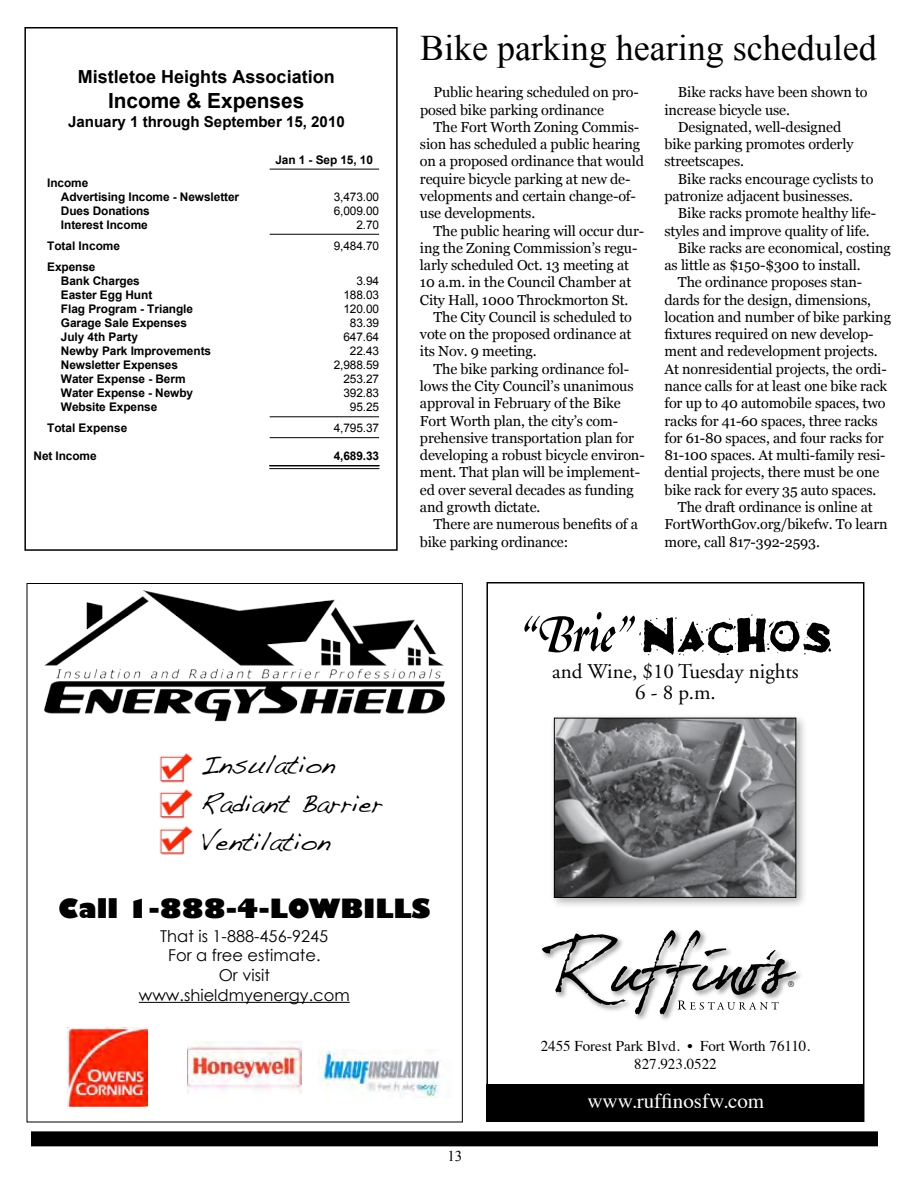
<style>
.page{position:relative;width:918px;height:1188px;background:#fff}
.page>*{position:absolute;margin:0;border:0;box-sizing:border-box;transform-origin:0 0}
.t1{font:54px "Le Griffe D";color:#000}
.t2{font:36px "Times New Roman";color:#000}
.t3{font:25.8px/38.1px "Handwriting Dakota";color:#000}
.t4{font:800 25.8px "Gill Sans";color:#000}
.t5{font:21px/21px "Adobe Garamond";color:#000;text-align:center}
.t6{font:21px "Times";color:#fff}
.t7{font:700 20.85px "Arial";letter-spacing:-.005em;color:#000}
.t8{font:700 18px "Arial";color:#000}
.t9{font:16.35px/19.8px "Century Gothic";color:#000;text-align:center}
.t10{font:700 15.15px "Arial";color:#000}
.t11{font:15px/18px "Times";color:#000;text-align:center}
.t12{font:15px "Times New Roman";color:#000}
.t13{font:14.4px/17.2px "Georgia";letter-spacing:-.01em;color:#000}
.t14{font:700 11.85px/14.1px "Arial";letter-spacing:-.005em;color:#000}
.t15{font:11.85px "Arial";letter-spacing:-.01em;color:#000}
.t16{font:8.1px "Helvetica";color:#000}
.s1{font-family:"Fajita ICG Mild"}
</style>
<div class="page">
<div style="left:31px;top:1131px;width:847px;height:15px;background:#000"></div>
<div style="left:24px;top:27px;width:374px;height:524px;border:2px solid #000"></div>
<hr style="left:270px;top:169px;width:109px;height:1px;background:#000">
<hr style="left:270px;top:234px;width:109px;height:1px;background:#000">
<hr style="left:270px;top:417px;width:109px;height:1px;background:#000">
<hr style="left:270px;top:437px;width:109px;height:1px;background:#000">
<hr style="left:270px;top:465px;width:109px;height:1px;background:#000">
<hr style="left:270px;top:468px;width:109px;height:1px;background:#000">
<div style="left:486px;top:582px;width:378px;height:540px;border:2px solid #000"></div>
<div style="left:486px;top:1085px;width:378px;height:37px;background:#000"></div>
<img style="left:635px;top:973px;width:166px;height:47px">
<svg style="left:542px;top:930px;width:254px;height:84px"></svg>
<div style="left:549px;top:713px;width:259px;height:197px;background:#000;opacity:.3"></div>
<img style="left:556px;top:720px;width:238px;height:176px">
<div style="left:554px;top:718px;width:242px;height:180px;border:1px solid #000"></div>
<img style="left:44px;top:590px;width:402px;height:132px">
<img style="left:68px;top:1028px;width:79px;height:79px">
<img style="left:319px;top:1050px;width:122px;height:47px">
<hr style="left:139px;top:1002px;width:211px;height:1px;background:#000">
<img style="left:187px;top:1042px;width:115px;height:51px">
<img style="left:159px;top:753px;width:34px;height:30px">
<img style="left:159px;top:789px;width:34px;height:30px">
<img style="left:159px;top:826px;width:34px;height:29px">
<p class="t8" style="left:78px;top:65px;width:259px">Mistletoe Heights Association</p>
<h3 class="t7" style="left:108px;top:86px;width:198px">Income &amp; Expenses</h3>
<p class="t10" style="left:68px;top:112px;width:278px">January 1 through September 15, 2010</p>
<p class="t14" style="left:61px;top:176px;width:180px;text-indent:-14px">Income<br>Advertising Income - Newsletter</p>
<p class="t14" style="left:275px;top:153px;width:99px">Jan 1 - Sep 15, 10</p>
<p class="t15" style="left:334px;top:189px;width:47px">3,473.00</p>
<p class="t14" style="left:61px;top:204px;width:91px">Dues Donations</p>
<p class="t15" style="left:334px;top:203px;width:47px">6,009.00</p>
<p class="t14" style="left:61px;top:218px;width:88px">Interest Income</p>
<p class="t15" style="left:356px;top:217px;width:24px">2.70</p>
<p class="t14" style="left:47px;top:239px;width:74px">Total Income</p>
<p class="t15" style="left:334px;top:238px;width:47px">9,484.70</p>
<p class="t14" style="left:61px;top:260px;width:80px;text-indent:-14px">Expense<br>Bank Charges</p>
<p class="t15" style="left:356px;top:273px;width:24px">3.94</p>
<p class="t14" style="left:61px;top:288px;width:93px">Easter Egg Hunt</p>
<p class="t15" style="left:343px;top:287px;width:37px">188.03</p>
<p class="t14" style="left:61px;top:302px;width:134px">Flag Program - Triangle</p>
<p class="t15" style="left:343px;top:301px;width:37px">120.00</p>
<p class="t14" style="left:61px;top:316px;width:128px">Garage Sale Expenses</p>
<p class="t15" style="left:350px;top:315px;width:31px">83.39</p>
<p class="t14" style="left:61px;top:330px;width:79px">July 4th Party</p>
<p class="t15" style="left:343px;top:329px;width:37px">647.64</p>
<p class="t14" style="left:61px;top:344px;width:152px">Newby Park Improvements</p>
<p class="t15" style="left:350px;top:343px;width:31px">22.43</p>
<p class="t14" style="left:61px;top:358px;width:119px">Newsletter Expenses</p>
<p class="t15" style="left:334px;top:357px;width:47px">2,988.59</p>
<p class="t14" style="left:61px;top:373px;width:126px">Water Expense - Berm</p>
<p class="t15" style="left:343px;top:371px;width:37px">253.27</p>
<p class="t14" style="left:61px;top:387px;width:134px">Water Expense - Newby</p>
<p class="t15" style="left:343px;top:385px;width:37px">392.83</p>
<p class="t14" style="left:61px;top:401px;width:98px">Website Expense</p>
<p class="t15" style="left:350px;top:399px;width:31px">95.25</p>
<p class="t14" style="left:47px;top:421px;width:82px">Total Expense</p>
<p class="t15" style="left:334px;top:420px;width:47px">4,795.37</p>
<p class="t14" style="left:34px;top:450px;width:65px">Net Income</p>
<p class="t14" style="left:334px;top:450px;width:47px">4,689.33</p>
<h3 class="t3" style="left:200px;top:745px;width:184px">Insulation<br>Radiant Barrier<br>Ventilation</h3>
<h2 class="t2" style="left:420px;top:24px;width:458px">Bike parking hearing scheduled</h2>
<p class="t13" style="left:420px;top:84px;width:221px;text-indent:13px">Public hearing scheduled on pro&shy;posed bike parking ordinance</p>
<p class="t13" style="left:420px;top:119px;width:225px;text-indent:14px">The Fort Worth Zoning Commis&shy;sion has scheduled a public hearing on a proposed ordinance that would require bicycle parking at new de&shy;velopments and certain change-of&shy;use developments.</p>
<p class="t13" style="left:420px;top:222px;width:226px;text-indent:13px">The public hearing will occur dur&shy;ing the Zoning Commission’s regu&shy;larly scheduled Oct. 13 meeting at 10 a.m. in the Council Chamber at City Hall, 1000 Throckmorton St.</p>
<p class="t13" style="left:420px;top:309px;width:213px;text-align:justify;text-indent:13px">The City Council is scheduled to vote on the proposed ordinance at its Nov. 9 meeting.</p>
<p class="t13" style="left:420px;top:360px;width:226px;text-indent:13px">The bike parking ordinance fol&shy;lows the City Council’s unanimous approval in February of the Bike<br>Fort Worth plan, the city’s com&shy;prehensive transportation plan for developing a robust bicycle environ&shy;ment. That plan will be implement&shy;ed over several decades as funding and growth dictate.</p>
<p class="t13" style="left:420px;top:516px;width:220px;text-indent:13px">There are numerous benefits of a bike parking ordinance:</p>
<p class="t13" style="left:678px;top:84px;width:191px">Bike racks have been shown to</p>
<p class="t13" style="left:665px;top:101px;width:127px">increase bicycle use.</p>
<p class="t13" style="left:678px;top:119px;width:165px">Designated, well-designed</p>
<p class="t13" style="left:665px;top:136px;width:190px">bike parking promotes orderly</p>
<p class="t13" style="left:665px;top:153px;width:81px">streetscapes.</p>
<p class="t13" style="left:678px;top:170px;width:197px">Bike racks encourage cyclists to</p>
<p class="t13" style="left:665px;top:188px;width:190px">patronize adjacent businesses.</p>
<p class="t13" style="left:678px;top:205px;width:200px">Bike racks promote healthy life-</p>
<p class="t13" style="left:664px;top:222px;width:207px">styles and improve quality of life.</p>
<p class="t13" style="left:678px;top:240px;width:214px">Bike racks are economical, costing</p>
<p class="t13" style="left:664px;top:257px;width:198px">as little as $150-$300 to install.</p>
<p class="t13" style="left:678px;top:274px;width:186px">The ordinance proposes stan-</p>
<p class="t13" style="left:664px;top:291px;width:208px">dards for the design, dimensions,</p>
<p class="t13" style="left:664px;top:309px;width:228px">location and number of bike parking</p>
<p class="t13" style="left:664px;top:326px;width:211px">fixtures required on new develop-</p>
<p class="t13" style="left:664px;top:343px;width:215px">ment and redevelopment projects.</p>
<p class="t13" style="left:664px;top:360px;width:224px">At nonresidential projects, the ordi-</p>
<p class="t13" style="left:664px;top:378px;width:224px">nance calls for at least one bike rack</p>
<p class="t13" style="left:664px;top:395px;width:223px">for up to 40 automobile spaces, two</p>
<p class="t13" style="left:664px;top:412px;width:215px">racks for 41-60 spaces, three racks</p>
<p class="t13" style="left:664px;top:430px;width:221px">for 61-80 spaces, and four racks for</p>
<p class="t13" style="left:664px;top:447px;width:223px">81-100 spaces. At multi-family resi-</p>
<p class="t13" style="left:664px;top:464px;width:216px">dential projects, there must be one</p>
<p class="t13" style="left:664px;top:481px;width:213px">bike rack for every 35 auto spaces.</p>
<p class="t13" style="left:678px;top:499px;width:196px">The draft ordinance is online at</p>
<p class="t13" style="left:664px;top:516px;width:225px">FortWorthGov.org/bikefw. To learn</p>
<p class="t13" style="left:664px;top:533px;width:157px">more, call 817-392-2593.</p>
<h1 class="t1" style="left:516px;top:597px;width:319px">“Brie” <span class="s1">Nachos</span></h1>
<h3 class="t5" style="left:552px;top:662px;width:248px">and Wine, $10 Tuesday nights<br>6 - 8 p.m.</h3>
<h3 class="t4" style="left:58px;top:893px;width:374px">Call 1-888-4-LOWBILLS</h3>
<p class="t9" style="left:139px;top:926px;width:212px">That is 1-888-456-9245<br>For a free estimate.<br>Or visit www.shieldmyenergy.com</p>
<p class="t12" style="left:447px;top:1145px;width:16px">13</p>
<p class="t16" style="left:788px;top:978px;width:8px">®</p>
<p class="t11" style="left:541px;top:1036px;width:271px">2455 Forest Park Blvd. • Fort Worth 76110.<br>827.923.0522</p>
<h3 class="t6" style="left:587px;top:1081px;width:178px">www.ruffinosfw.com</h3>
</div>
